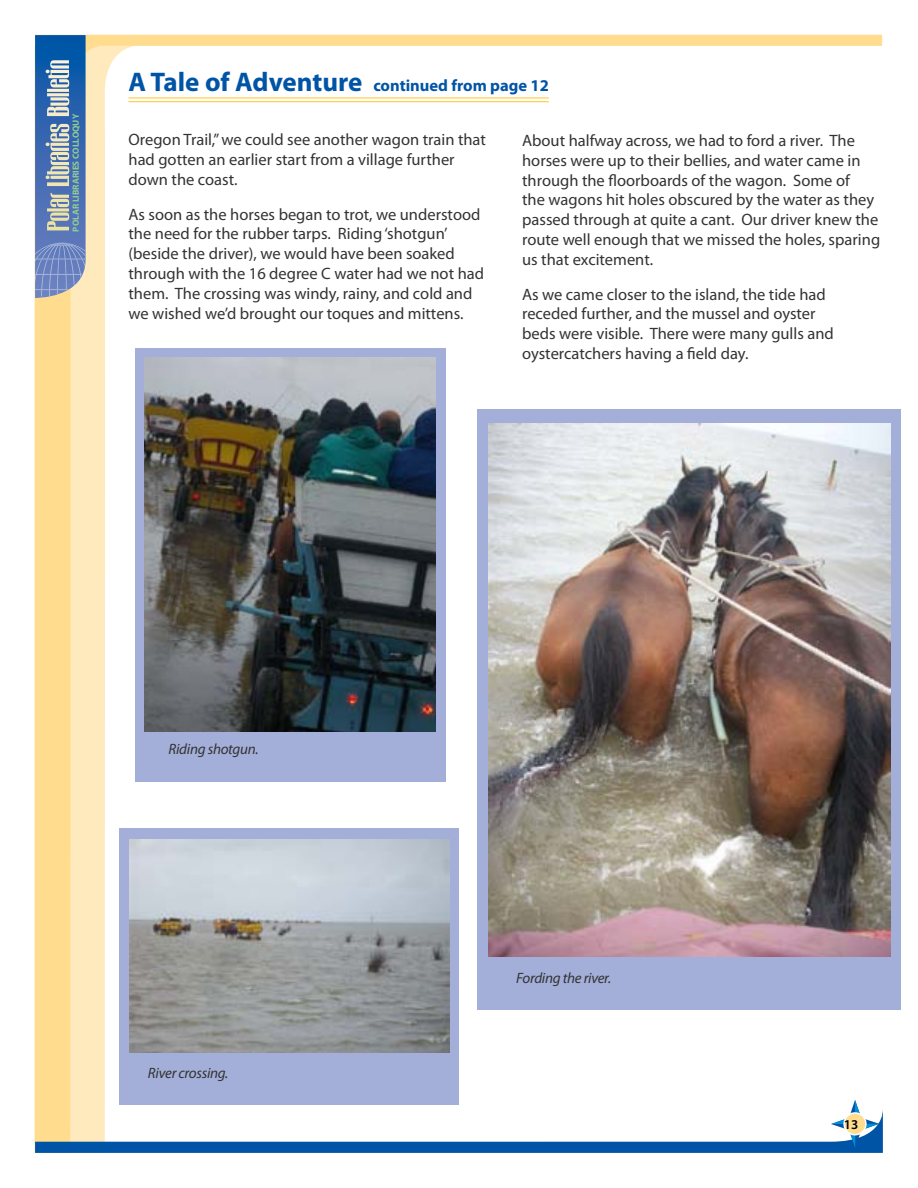
<style>
.page{position:relative;width:918px;height:1188px;background:#fff}
.page>*{position:absolute;margin:0;border:0;box-sizing:border-box;transform-origin:0 0}
.t1{font:16.5px/19.8px "Myriad Pro";color:#333}
.t2{font:700 16.5px "Myriad Pro";color:#0054a6}
.t3{font:italic 15px "Myriad Pro";letter-spacing:-.02em;color:#333}
.t4{font:600 13.5px "Myriad Pro";color:#000}
.t5{font:700 9px "Myriad Pro";color:#91cd92}
.s1{font-size:27px}
</style>
<div class="page">
<svg style="left:100px;top:299px;width:20px;height:801px"></svg>
<svg style="left:35px;top:299px;width:65px;height:801px;background:#ffe1a1"></svg>
<svg style="left:35px;top:35px;width:847px;height:264px"></svg>
<div style="left:120px;top:828px;width:339px;height:276px;background:#a3afd9"></div>
<div style="left:478px;top:410px;width:423px;height:600px;background:#a3afd9"></div>
<div style="left:135px;top:348px;width:311px;height:434px;background:#a3afd9"></div>
<svg style="left:35px;top:1100px;width:848px;height:53px"></svg>
<div style="left:844px;top:1113px;width:22px;height:22px;background:#ffdc8e;border-radius:50%"></div>
<div style="left:843px;top:1112px;width:24px;height:24px;border:2px solid #fff;border-radius:50%"></div>
<hr style="left:129px;top:98px;width:420px;height:1px;background:#ffc425">
<hr style="left:129px;top:101px;width:420px;height:1px;background:#ffc425">
<img style="left:130px;top:840px;width:319px;height:213px">
<img style="left:488px;top:423px;width:402px;height:534px">
<img style="left:144px;top:357px;width:292px;height:374px">
<p class="t5" style="left:70px;top:232px;width:119px;rotate:-90deg">POLAR LIBRARIES COLLOQUY</p>
<p class="t2" style="left:129px;top:75px;width:422px"><span class="s1">A Tale of Adventure</span> continued from page 12</p>
<p class="t1" style="left:129px;top:129px;width:359px">Oregon Trail,” we could see another wagon train that had gotten an earlier start from a village further down the coast.</p>
<p class="t1" style="left:129px;top:204px;width:357px">As soon as the horses began to trot, we understood the need for the rubber tarps. Riding ‘shotgun’ (beside the driver), we would have been soaked through with the 16 degree C water had we not had them. The crossing was windy, rainy, and cold and we wished we’d brought our toques and mittens.</p>
<p class="t1" style="left:522px;top:130px;width:360px">About halfway across, we had to ford a river. The horses were up to their bellies, and water came in through the floorboards of the wagon. Some of<br>the wagons hit holes obscured by the water as they passed through at quite a cant. Our driver knew the route well enough that we missed the holes, sparing us that excitement.</p>
<p class="t1" style="left:522px;top:284px;width:313px">As we came closer to the island, the tide had receded further, and the mussel and oyster beds were visible. There were many gulls and oystercatchers having a field day.</p>
<p class="t3" style="left:168px;top:739px;width:92px">Riding shotgun.</p>
<p class="t3" style="left:148px;top:1064px;width:82px">River crossing.</p>
<p class="t3" style="left:516px;top:969px;width:97px">Fording the river.</p>
<p class="t4" style="left:844px;top:1116px;width:16px">13</p>
</div>
